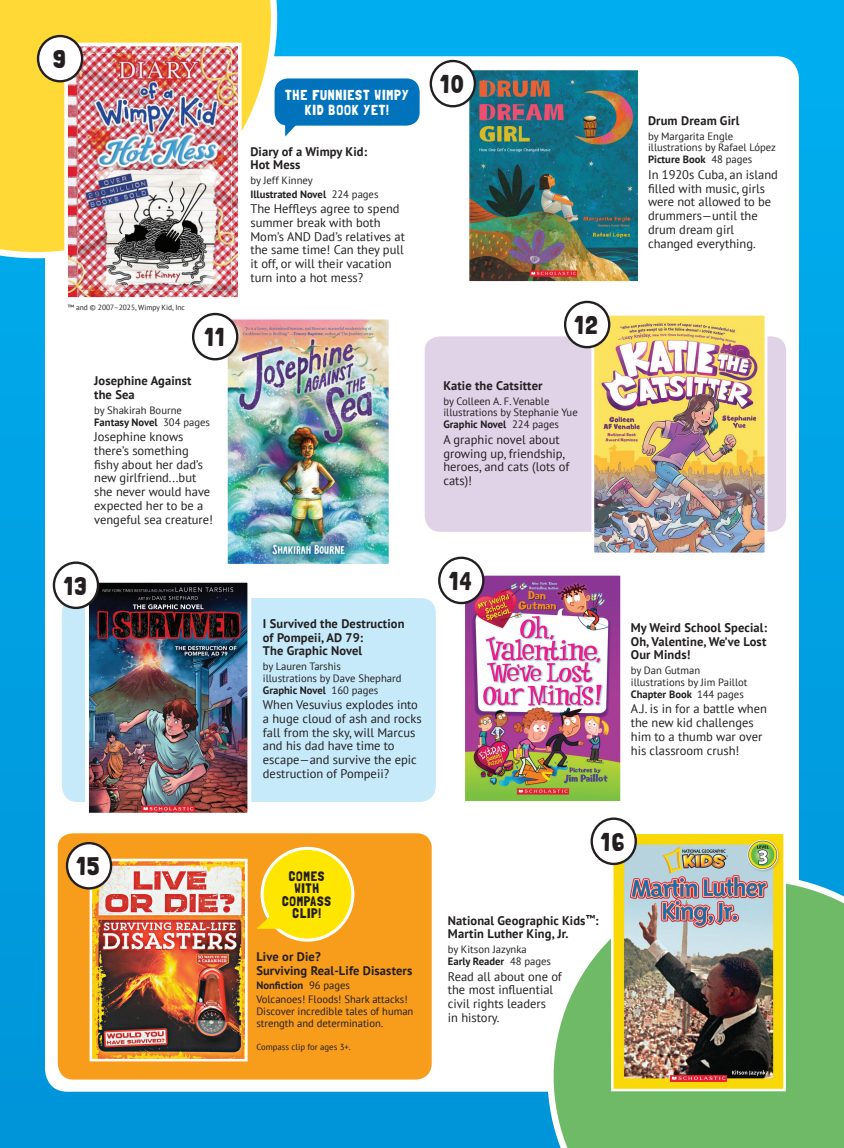
<style>
.page{position:relative;width:844px;height:1148px;background:#fff}
.page>*{position:absolute;margin:0;border:0;box-sizing:border-box;transform-origin:0 0}
.t1{font:25.38px "Londrina Solid";letter-spacing:.06em;color:#231f20}
.t2{font:14.5px/14.5px "Londrina Solid";letter-spacing:.05em;color:#fff;text-align:center}
.t3{font:13.75px "Londrina Solid";letter-spacing:.05em;color:#231f20}
.t4{font:12.5px/13.8px "PT Sans";color:#231f20}
.t5{font:700 12.5px/13.8px "PT Sans";letter-spacing:.01em;color:#231f20}
.t6{font:10.62px/11.9px "PT Sans";color:#231f20}
.t7{font:8.75px "PT Sans";color:#231f20}
.t8{font:7.5px "PT Sans";color:#231f20}
.s1{font-weight:700}
</style>
<div class="page">
<div style="left:0;top:0;width:844px;height:1148px;background:linear-gradient(to bottom,#00afef,#0094d8)"></div>
<div style="left:45px;top:56px;width:754px;height:1035px;background:#fff;border-radius:22px"></div>
<div style="left:58px;top:833px;width:374px;height:246px;background:#f89c1c"></div>
<div style="left:62px;top:598px;width:374px;height:204px;background:#c6eafa"></div>
<div style="left:425px;top:336px;width:361px;height:196px;background:#e0d3e8"></div>
<svg style="left:547px;top:874px;width:297px;height:274px"></svg>
<svg style="left:0;top:0;width:277px;height:258px"></svg>
<img style="left:62px;top:41px;width:181px;height:257px">
<img style="left:222px;top:314px;width:167px;height:250px">
<img style="left:464px;top:65px;width:174px;height:217px">
<div style="left:38px;top:36px;width:44px;height:45px;background:#fff;border-radius:50%"></div>
<div style="left:37px;top:35px;width:46px;height:47px;border:2px solid #231f20;border-radius:50%"></div>
<div style="left:193px;top:314px;width:44px;height:45px;background:#fff;border-radius:50%"></div>
<div style="left:192px;top:313px;width:46px;height:47px;border:2px solid #231f20;border-radius:50%"></div>
<div style="left:431px;top:61px;width:44px;height:45px;background:#fff;border-radius:50%"></div>
<div style="left:430px;top:60px;width:46px;height:47px;border:2px solid #231f20;border-radius:50%"></div>
<img style="left:590px;top:311px;width:179px;height:242px">
<img style="left:459px;top:570px;width:162px;height:231px">
<img style="left:83px;top:578px;width:170px;height:235px">
<img style="left:610px;top:832px;width:177px;height:260px">
<img style="left:88px;top:857px;width:161px;height:205px">
<div style="left:67px;top:843px;width:44px;height:45px;background:#fff;border-radius:50%"></div>
<div style="left:66px;top:842px;width:46px;height:47px;border:2px solid #231f20;border-radius:50%"></div>
<div style="left:262px;top:848px;width:91px;height:92px;background:#ffe601;border-radius:50%"></div>
<div style="left:260px;top:846px;width:94px;height:95px;border:3px solid #fff;border-radius:50%"></div>
<svg style="left:256px;top:909px;width:23px;height:19px"></svg>
<div style="left:565px;top:302px;width:44px;height:45px;background:#fff;border-radius:50%"></div>
<div style="left:564px;top:301px;width:46px;height:47px;border:2px solid #231f20;border-radius:50%"></div>
<div style="left:54px;top:562px;width:44px;height:46px;background:#fff;border-radius:50%"></div>
<div style="left:53px;top:561px;width:46px;height:48px;border:2px solid #231f20;border-radius:50%"></div>
<div style="left:439px;top:558px;width:44px;height:45px;background:#fff;border-radius:50%"></div>
<div style="left:438px;top:556px;width:46px;height:48px;border:2px solid #231f20;border-radius:50%"></div>
<div style="left:592px;top:818px;width:44px;height:46px;background:#fff;border-radius:50%"></div>
<div style="left:590px;top:817px;width:47px;height:48px;border:2px solid #231f20;border-radius:50%"></div>
<div style="left:273px;top:77px;width:148px;height:50px;background:#0073bc;border-radius:15px"></div>
<div style="left:272px;top:76px;width:150px;height:52px;border:2px solid #fff;border-radius:15px"></div>
<svg style="left:285px;top:125px;width:17px;height:12px"></svg>
<h1 class="t1" style="left:53px;top:44px;width:14px">9</h1>
<p class="t8" style="left:67px;top:302px;width:119px">™ and © 2007–2025, Wimpy Kid, Inc</p>
<h1 class="t1" style="left:204px;top:322px;width:21px">11</h1>
<p class="t5" style="left:94px;top:374px;width:99px">Josephine Against the Sea</p>
<p class="t6" style="left:94px;top:404px;width:117px">by Shakirah Bourne<br><span class="s1">Fantasy Novel</span> 304 pages</p>
<p class="t4" style="left:94px;top:429px;width:120px">Josephine knows there’s something fishy about her dad’s new girlfriend...but she never would have expected her to be a vengeful sea creature!</p>
<p class="t2" style="left:285px;top:88px;width:125px">THE FUNNIEST WIMPY<br>KID BOOK YET!</p>
<p class="t5" style="left:250px;top:144px;width:118px">Diary of a Wimpy Kid:<br>Hot Mess</p>
<p class="t6" style="left:250px;top:173px;width:130px;line-height:13.6px">by Jeff Kinney<br><span class="s1">Illustrated Novel</span> 224 pages</p>
<p class="t4" style="left:250px;top:201px;width:156px">The Heffleys agree to spend summer break with both<br>Mom’s AND Dad’s relatives at the same time! Can they pull it off, or will their vacation turn into a hot mess?</p>
<h1 class="t1" style="left:440px;top:69px;width:25px">10</h1>
<h1 class="t1" style="left:574px;top:310px;width:25px">12</h1>
<p class="t5" style="left:443px;top:378px;width:101px">Katie the Catsitter</p>
<p class="t6" style="left:443px;top:394px;width:136px">by Colleen A. F. Venable illustrations by Stephanie Yue<br><span class="s1">Graphic Novel</span> 224 pages</p>
<p class="t4" style="left:443px;top:432px;width:127px">A graphic novel about growing up, friendship, heroes, and cats (lots of cats)!</p>
<h1 class="t1" style="left:64px;top:571px;width:24px">13</h1>
<h1 class="t1" style="left:449px;top:566px;width:24px">14</h1>
<p class="t5" style="left:263px;top:616px;width:143px">I Survived the Destruction of Pompeii, AD 79:<br>The Graphic Novel</p>
<p class="t6" style="left:263px;top:660px;width:140px">by Lauren Tarshis<br>illustrations by Dave Shephard<br><span class="s1">Graphic Novel</span> 160 pages</p>
<p class="t4" style="left:263px;top:697px;width:160px">When Vesuvius explodes into a huge cloud of ash and rocks fall from the sky, will Marcus and his dad have time to escape—and survive the epic destruction of Pompeii?</p>
<p class="t5" style="left:648px;top:113px;width:93px">Drum Dream Girl</p>
<p class="t6" style="left:648px;top:130px;width:129px">by Margarita Engle illustrations by Rafael López<br><span class="s1">Picture Book</span> 48 pages</p>
<p class="t4" style="left:648px;top:167px;width:131px">In 1920s Cuba, an island filled with music, girls were not allowed to be drummers—until the drum dream girl changed everything.</p>
<p class="t5" style="left:631px;top:620px;width:138px;text-align:justify">My Weird School Special:<br>Oh, Valentine, We’ve Lost Our Minds!</p>
<p class="t6" style="left:631px;top:664px;width:118px">by Dan Gutman illustrations by Jim Paillot<br><span class="s1">Chapter Book</span> 144 pages</p>
<p class="t4" style="left:631px;top:701px;width:138px">A.J. is in for a battle when the new kid challenges him to a thumb war over his classroom crush!</p>
<h1 class="t1" style="left:77px;top:851px;width:25px">15</h1>
<p class="t3" style="left:289px;top:867px;width:16px">COMES</p>
<p class="t3" style="left:294px;top:880px;width:26px">WITH</p>
<p class="t3" style="left:282px;top:892px;width:43px">COM PASS</p>
<p class="t3" style="left:292px;top:905px;width:30px">CLIP!</p>
<p class="t5" style="left:256px;top:949px;width:157px">Live or Die?<br>Surviving Real-Life Disasters</p>
<p class="t6" style="left:256px;top:978px;width:153px;line-height:13.6px"><span class="s1">Nonfiction</span> 96 pages<br>Volcanoes! Floods! Shark attacks!</p>
<p class="t6" style="left:256px;top:1005px;width:159px">Discover incredible tales of human strength and determination.</p>
<p class="t7" style="left:256px;top:1041px;width:96px">Compass clip for ages 3+.</p>
<h1 class="t1" style="left:601px;top:826px;width:25px">16</h1>
<p class="t5" style="left:448px;top:913px;width:152px">National Geographic Kids<sup>™</sup>:<br>Martin Luther King, Jr.</p>
<p class="t6" style="left:448px;top:943px;width:105px">by Kitson Jazynka<br><span class="s1">Early Reader</span> 48 pages</p>
<p class="t4" style="left:448px;top:969px;width:116px">Read all about one of the most influential civil rights leaders<br>in history.</p>
</div>
